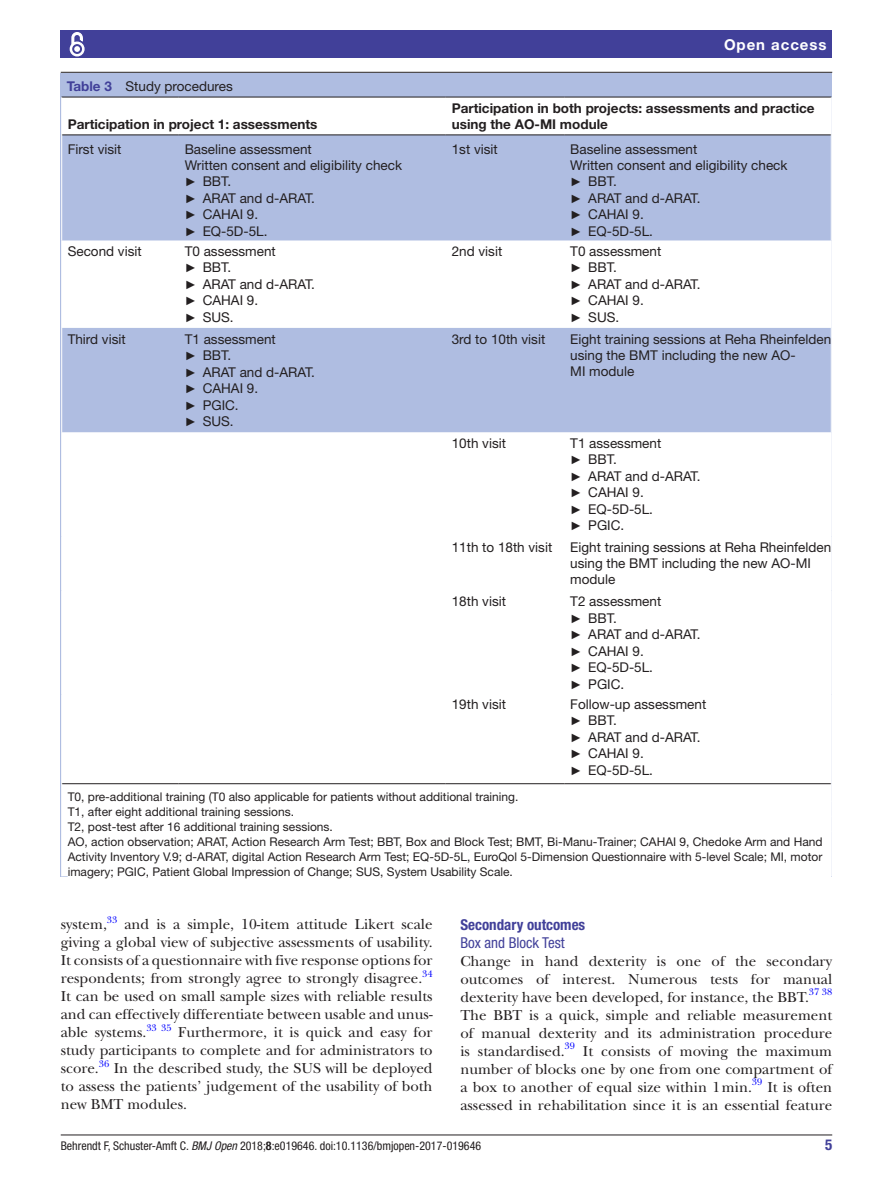
<style>
.page{position:relative;width:893px;height:1191px;background:#fff}
.page>*{position:absolute;margin:0;border:0;box-sizing:border-box;transform-origin:0 0}
.t1{font:15px/18px "New Baskerville";color:#231f20;text-align:justify}
.t2{font:700 condensed 15px "Helvetica Neue LT Std";color:#414099}
.t3{font:condensed 15px "Helvetica Neue LT Std";color:#414099}
.t4{font:700 15px "Helvetica Neue LT Std";letter-spacing:.065em;color:#fff}
.t5{font:13.5px/16.5px "Helvetica Neue LT Std";color:#231f20}
.t6{font:700 13.5px/16.2px "Helvetica Neue LT Std";color:#231f20}
.t7{font:12px/15px "Helvetica Neue LT Std";color:#231f20}
.t8{font:condensed 12px "Helvetica Neue LT Std";color:#231f20}
.t9{font:9.9px "New Baskerville";color:#00f}
.s1{font-weight:700;color:#414099}
.s2{font-family:"Arial";font-size:12px}
.s3{font-style:italic}
.s4{font-weight:700}
</style>
<div class="page">
<hr style="left:61px;top:1134px;width:771px;height:1px;background:#231f20">
<div style="left:61px;top:31px;width:771px;height:27px;background:#414099"></div>
<svg style="left:69px;top:32px;width:16px;height:25px"></svg>
<div style="left:61px;top:73px;width:771px;height:803px;background:#afbde1"></div>
<hr style="left:61px;top:72px;width:771px;height:1px;background:#231f20">
<div style="left:62px;top:98px;width:769px;height:778px;background:#fff"></div>
<svg style="left:62px;top:135px;width:769px;height:297px"></svg>
<hr style="left:179px;top:134px;width:267px;height:1px;background:#231f20">
<hr style="left:564px;top:134px;width:267px;height:1px;background:#231f20">
<hr style="left:62px;top:97px;width:117px;height:1px;background:#231f20">
<hr style="left:179px;top:97px;width:267px;height:1px;background:#231f20">
<hr style="left:62px;top:134px;width:117px;height:1px;background:#231f20">
<hr style="left:446px;top:97px;width:118px;height:1px;background:#231f20">
<hr style="left:564px;top:97px;width:267px;height:1px;background:#231f20">
<hr style="left:446px;top:134px;width:118px;height:1px;background:#231f20">
<hr style="left:446px;top:783px;width:118px;height:1px;background:#231f20">
<hr style="left:62px;top:783px;width:117px;height:1px;background:#231f20">
<hr style="left:179px;top:783px;width:267px;height:1px;background:#231f20">
<hr style="left:564px;top:783px;width:267px;height:1px;background:#231f20">
<hr style="left:61px;top:97px;width:1px;height:38px;background:#fff">
<hr style="left:61px;top:135px;width:1px;height:105px;background:#fff">
<hr style="left:61px;top:240px;width:1px;height:88px;background:#fff">
<hr style="left:61px;top:328px;width:1px;height:104px;background:#fff">
<hr style="left:61px;top:432px;width:1px;height:104px;background:#fff">
<hr style="left:61px;top:536px;width:1px;height:54px;background:#fff">
<hr style="left:61px;top:590px;width:1px;height:104px;background:#fff">
<hr style="left:61px;top:694px;width:1px;height:89px;background:#fff">
<hr style="left:61px;top:783px;width:1px;height:93px;background:#fff">
<hr style="left:831px;top:97px;width:1px;height:38px;background:#fff">
<hr style="left:831px;top:135px;width:1px;height:105px;background:#fff">
<hr style="left:831px;top:240px;width:1px;height:88px;background:#fff">
<hr style="left:831px;top:328px;width:1px;height:104px;background:#fff">
<hr style="left:831px;top:432px;width:1px;height:104px;background:#fff">
<hr style="left:831px;top:536px;width:1px;height:54px;background:#fff">
<hr style="left:831px;top:590px;width:1px;height:104px;background:#fff">
<hr style="left:831px;top:694px;width:1px;height:89px;background:#fff">
<hr style="left:831px;top:783px;width:1px;height:93px;background:#fff">
<hr style="left:68px;top:800px;width:763px;height:2px;background:#fff">
<hr style="left:68px;top:815px;width:763px;height:2px;background:#fff">
<hr style="left:68px;top:830px;width:763px;height:2px;background:#fff">
<hr style="left:68px;top:875px;width:763px;height:2px;background:#fff">
<p class="t5" style="left:67px;top:77px;width:168px"><span class="s1">Table 3</span> Study procedures</p>
<p class="t6" style="left:68px;top:116px;width:251px">Participation in project 1: assessments</p>
<p class="t4" style="left:724px;top:35px;width:104px">Open access</p>
<p class="t6" style="left:452px;top:99px;width:364px">Participation in both projects: assessments and practice using the AO-MI module</p>
<p class="t5" style="left:68px;top:140px;width:55px">First visit</p>
<p class="t5" style="left:185px;top:140px;width:219px">Baseline assessment<br>Written consent and eligibility check <span class="s2">►</span> BBT.<br><span class="s2">►</span> ARAT and d-ARAT.<br><span class="s2">►</span> CAHAI 9.<br><span class="s2">►</span> EQ-5D-5L.</p>
<p class="t5" style="left:452px;top:140px;width:48px">1st visit</p>
<p class="t5" style="left:570px;top:140px;width:219px">Baseline assessment<br>Written consent and eligibility check <span class="s2">►</span> BBT.<br><span class="s2">►</span> ARAT and d-ARAT.<br><span class="s2">►</span> CAHAI 9.<br><span class="s2">►</span> EQ-5D-5L.</p>
<p class="t5" style="left:68px;top:243px;width:76px">Second visit</p>
<p class="t5" style="left:185px;top:243px;width:132px">T0 assessment<br><span class="s2">►</span> BBT.<br><span class="s2">►</span> ARAT and d-ARAT. <span class="s2">►</span> CAHAI 9.<br><span class="s2">►</span> SUS.</p>
<p class="t5" style="left:452px;top:243px;width:52px">2nd visit</p>
<p class="t5" style="left:570px;top:243px;width:132px">T0 assessment<br><span class="s2">►</span> BBT.<br><span class="s2">►</span> ARAT and d-ARAT. <span class="s2">►</span> CAHAI 9.<br><span class="s2">►</span> SUS.</p>
<p class="t5" style="left:68px;top:330px;width:60px">Third visit</p>
<p class="t5" style="left:185px;top:330px;width:132px">T1 assessment<br><span class="s2">►</span> BBT.<br><span class="s2">►</span> ARAT and d-ARAT. <span class="s2">►</span> CAHAI 9.<br><span class="s2">►</span> PGIC.<br><span class="s2">►</span> SUS.</p>
<p class="t5" style="left:452px;top:330px;width:95px">3rd to 10th visit</p>
<p class="t5" style="left:570px;top:330px;width:262px">Eight training sessions at Reha Rheinfelden using the BMT including the new AO-<br>MI module</p>
<p class="t5" style="left:452px;top:434px;width:56px">10th visit</p>
<p class="t5" style="left:570px;top:434px;width:132px">T1 assessment<br><span class="s2">►</span> BBT.<br><span class="s2">►</span> ARAT and d-ARAT. <span class="s2">►</span> CAHAI 9.<br><span class="s2">►</span> EQ-5D-5L.<br><span class="s2">►</span> PGIC.</p>
<p class="t5" style="left:452px;top:539px;width:102px">11th to 18th visit</p>
<p class="t5" style="left:570px;top:539px;width:262px">Eight training sessions at Reha Rheinfelden using the BMT including the new AO-MI module</p>
<p class="t5" style="left:452px;top:593px;width:56px">18th visit</p>
<p class="t5" style="left:570px;top:593px;width:132px">T2 assessment<br><span class="s2">►</span> BBT.<br><span class="s2">►</span> ARAT and d-ARAT. <span class="s2">►</span> CAHAI 9.<br><span class="s2">►</span> EQ-5D-5L.<br><span class="s2">►</span> PGIC.</p>
<p class="t5" style="left:452px;top:695px;width:56px">19th visit</p>
<p class="t5" style="left:570px;top:695px;width:138px">Follow-up assessment <span class="s2">►</span> BBT.<br><span class="s2">►</span> ARAT and d-ARAT. <span class="s2">►</span> CAHAI 9.<br><span class="s2">►</span> EQ-5D-5L.</p>
<p class="t7" style="left:68px;top:789px;width:756px">T0, pre-additional training (T0 also applicable for patients without additional training.<br>T1, after eight additional training sessions.<br>T2, post-test after 16 additional training sessions.<br>AO, action observation; ARAT, Action Research Arm Test; BBT, Box and Block Test; BMT, Bi-Manu-Trainer; CAHAI 9, Chedoke Arm and Hand Activity Inventory V.9; d-ARAT, digital Action Research Arm Test; EQ-5D-5L, EuroQol 5-Dimension Questionnaire with 5-level Scale; MI, motor imagery; PGIC, Patient Global Impression of Change; SUS, System Usability Scale.</p>
<p class="t9" style="left:107px;top:913px;width:12px">33</p>
<p class="t1" style="left:61px;top:915px;width:373px;text-indent:64px">and is a simple, 10-item attitude Likert scale giving a global view of subjective assessments of usability.<br>It consists of a questionnaire with five response options for respondents; from strongly agree to strongly disagree.</p>
<p class="t1" style="left:61px;top:915px;width:48px">system,</p>
<p class="t9" style="left:422px;top:967px;width:12px">34</p>
<p class="t1" style="left:61px;top:987px;width:373px">It can be used on small sample sizes with reliable results and can effectively differentiate between usable and unus&shy;able systems.<sup>33</sup> <sup>35</sup> Furthermore, it is quick and easy for study participants to complete and for administrators to score.</p>
<p class="t9" style="left:99px;top:1057px;width:12px">36</p>
<p class="t1" style="left:61px;top:1059px;width:373px;text-indent:53px">In the described study, the SUS will be deployed to assess the patients’ judgement of the usability of both new BMT modules.</p>
<p class="t2" style="left:460px;top:915px;width:126px">Secondary outcomes</p>
<p class="t3" style="left:460px;top:933px;width:106px">Box and Block Test</p>
<p class="t1" style="left:460px;top:952px;width:373px">Change in hand dexterity is one of the secondary outcomes of interest. Numerous tests for manual dexterity have been developed, for instance, the BBT.<sup>37</sup> <sup>38<br></sup>The BBT is a quick, simple and reliable measurement of manual dexterity and its administration procedure is standardised.</p>
<p class="t9" style="left:565px;top:1040px;width:12px">39</p>
<p class="t1" style="left:460px;top:1042px;width:373px;text-indent:123px">It consists of moving the maximum number of blocks one by one from one compartment of a box to another of equal size within 1min.</p>
<p class="t9" style="left:752px;top:1076px;width:12px">39</p>
<p class="t1" style="left:460px;top:1078px;width:373px;text-align:right">It is often<br>assessed in rehabilitation since it is an essential feature</p>
<p class="t8" style="left:61px;top:1138px;width:422px">Behrendt F, Schuster-Amft C. <span class="s3">BMJ Open</span> 2018;<span class="s4">8</span>:e019646. doi:10.1136/bmjopen-2017-019646</p>
<p class="t2" style="left:825px;top:1135px;width:9px">5</p>
</div>
